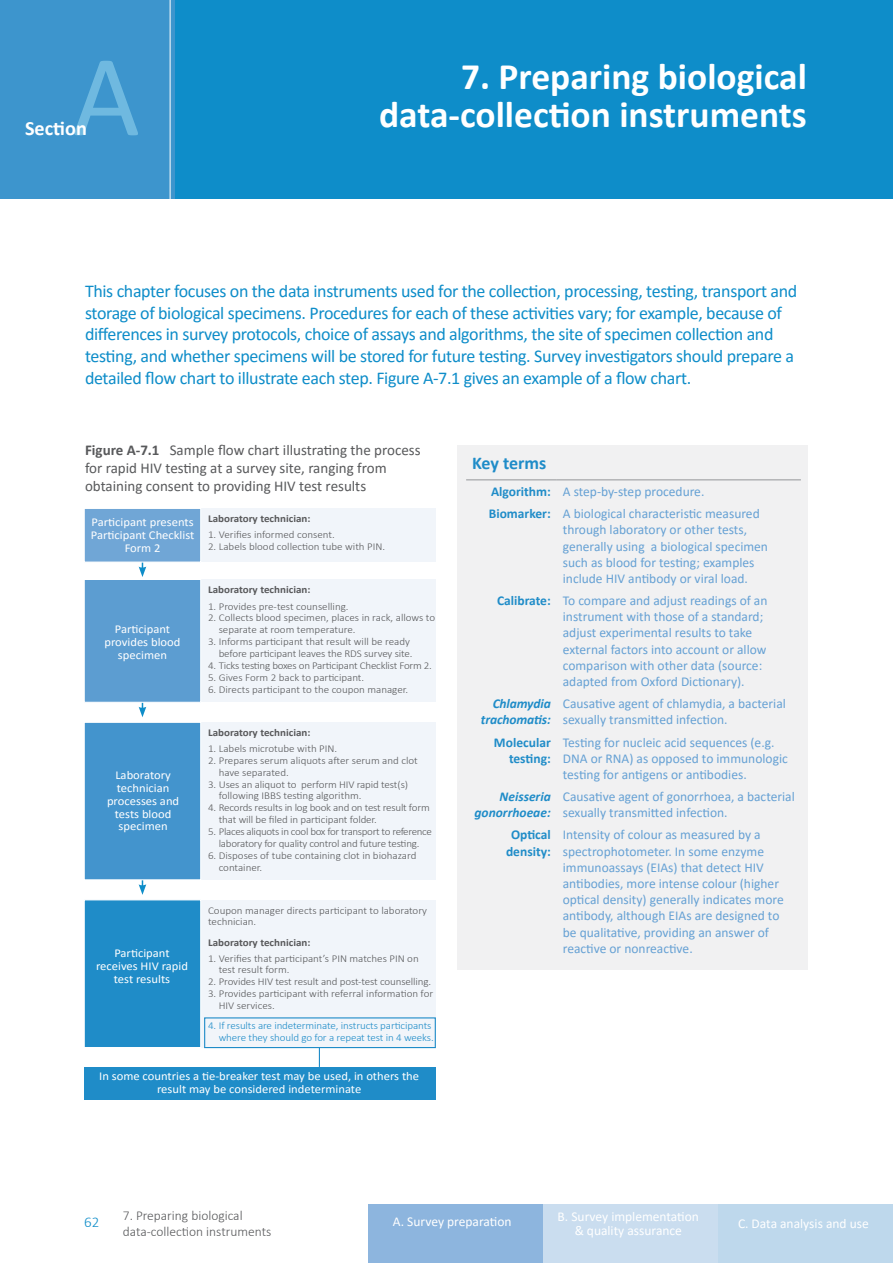
<style>
.page{position:relative;width:893px;height:1263px;background:#fff}
.page>*{position:absolute;margin:0;border:0;box-sizing:border-box;transform-origin:0 0}
.t1{font:117px "Calibri";color:#fff}
.t2{font:700 37.5px/37.5px "Calibri";color:#fff;text-align:right}
.t3{font:700 20.25px "Calibri";color:#fff}
.t4{font:18px/21.6px "Calibri";letter-spacing:-.02em;color:#0e8dc9}
.t5{font:700 18px "Calibri";letter-spacing:-.005em;color:#1f8cc8}
.t6{font:15px/18px "Calibri";color:#58595b}
.t7{font:300 15px "Calibri";color:#0e8dc9}
.t8{font:13.5px/16.2px "Calibri";color:#66a1d4}
.t9{font:13.5px/13.5px "Calibri";color:#fff;text-align:center}
.t10{font:300 13.5px/16.2px "Calibri";color:#58595b}
.t11{font:italic 700 13.5px/16.2px "Calibri";color:#1f8cc8;text-align:right}
.t12{font:700 13.5px/16.2px "Calibri";color:#1f8cc8;text-align:right}
.t13{font:12px/12.9px "Calibri";color:#fff;text-align:center;scale:1.05 1}
.t14{font:300 10.5px/11.9px "Calibri";color:#58595b;scale:1.05 1}
.t15{font:300 10.5px/11.9px "Calibri";letter-spacing:-.02em;color:#58595b;scale:1.05 1}
.t16{font:300 10.5px/11.9px "Calibri";letter-spacing:-.03em;color:#58595b;text-align:center;scale:1.05 1}
.t17{font:300 10.5px/11.9px "Calibri";letter-spacing:-.01em;color:#1f8cc8;text-align:right;scale:1.05 1}
.t18{font:700 10.5px "Calibri";color:#58595b;scale:1.05 1}
.s1{font-weight:700}
.s2{font-weight:700;color:#1f8cc8}
</style>
<div class="page">
<div style="left:543px;top:1204px;width:175px;height:59px;background:#caddef"></div>
<div style="left:718px;top:1204px;width:175px;height:59px;background:#bed8ec"></div>
<hr style="left:892px;top:1204px;width:1px;height:59px;background:#5c9dd1">
<div style="left:368px;top:1204px;width:175px;height:59px;background:#8db5de"></div>
<div style="left:13px;top:0;width:880px;height:198px;background:#0e8dc9"></div>
<div style="left:201px;top:900px;width:235px;height:148px;background:#f1f5fa"></div>
<div style="left:201px;top:508px;width:235px;height:54px;background:#f1f5fa"></div>
<div style="left:201px;top:579px;width:235px;height:123px;background:#f1f5fa"></div>
<div style="left:204px;top:1017px;width:232px;height:31px;background:#f1f5fa;border:1px solid #1f8cc8"></div>
<div style="left:201px;top:722px;width:235px;height:158px;background:#f1f5fa"></div>
<svg style="left:139px;top:562px;width:7px;height:15px"></svg>
<svg style="left:139px;top:702px;width:7px;height:15px"></svg>
<svg style="left:139px;top:880px;width:7px;height:15px"></svg>
<div style="left:84px;top:1067px;width:352px;height:32px;background:#1f8cc8"></div>
<svg style="left:319px;top:1048px;width:1px;height:19px"></svg>
<div style="left:84px;top:508px;width:117px;height:54px;background:#70a6d6;border:1px solid #fff"></div>
<div style="left:84px;top:579px;width:117px;height:123px;background:#5c9dd1;border:1px solid #fff"></div>
<div style="left:84px;top:900px;width:117px;height:148px;background:#1f8cc8;border:1px solid #fff"></div>
<div style="left:84px;top:722px;width:117px;height:158px;background:#4394cd;border:1px solid #fff"></div>
<div style="left:457px;top:445px;width:351px;height:525px;background:#f1f1f2"></div>
<hr style="left:466px;top:480px;width:91px;height:1px;background:#939598">
<hr style="left:557px;top:480px;width:244px;height:1px;background:#939598">
<div style="left:0;top:0;width:175px;height:198px;background:#3d95cd"></div>
<hr style="left:170px;top:0;width:1px;height:208px;background:#fff">
<h1 class="t1" style="left:72px;top:15px;width:69px">A</h1>
<h3 class="t3" style="left:25px;top:114px;width:63px">Section</h3>
<h2 class="t2" style="left:379px;top:57px;width:429px">7. Preparing biological data-collection instruments</h2>
<p class="t4" style="left:85px;top:280px;width:714px">This chapter focuses on the data instruments used for the collection, processing, testing, transport and storage of biological specimens. Procedures for each of these activities vary; for example, because of differences in survey protocols, choice of assays and algorithms, the site of specimen collection and testing, and whether specimens will be stored for future testing. Survey investigators should prepare a detailed flow chart to illustrate each step. Figure A-7.1 gives an example of a flow chart.</p>
<p class="t6" style="left:85px;top:441px;width:337px"><span class="s1">Figure A-7.1</span> Sample flow chart illustrating the process for rapid HIV testing at a survey site, ranging from obtaining consent to providing HIV test results</p>
<p class="t13" style="left:91px;top:515px;width:100px">Participant presents<br>Participant Checklist<br>Form 2</p>
<p class="t13" style="left:104px;top:622px;width:74px">Participant provides blood specimen</p>
<p class="t13" style="left:107px;top:768px;width:70px">Laboratory technician processes and tests blood specimen</p>
<p class="t18" style="left:208px;top:511px;width:99px">Laboratory technician:</p>
<p class="t14" style="left:208px;top:528px;width:122px">1. Verifies informed consent.</p>
<p class="t14" style="left:208px;top:540px;width:170px">2. Labels blood collection tube with PIN.</p>
<p class="t18" style="left:208px;top:582px;width:99px">Laboratory technician:</p>
<p class="t14" style="left:208px;top:600px;width:135px">1. Provides pre-test counselling.</p>
<p class="t14" style="left:219px;top:612px;width:208px;text-indent:-11px">2. Collects blood specimen, places in rack, allows to separate at room temperature.</p>
<p class="t14" style="left:208px;top:635px;width:196px;text-align:right">3. Informs participant that result will be ready before participant leaves the RDS survey site.</p>
<p class="t15" style="left:208px;top:659px;width:215px">4. Ticks testing boxes on Participant Checklist Form 2.</p>
<p class="t14" style="left:208px;top:671px;width:150px">5. Gives Form 2 back to participant.</p>
<p class="t14" style="left:208px;top:683px;width:192px">6. Directs participant to the coupon manager.</p>
<p class="t18" style="left:208px;top:725px;width:99px">Laboratory technician:</p>
<p class="t14" style="left:208px;top:742px;width:125px">1. Labels microtube with PIN.</p>
<p class="t14" style="left:219px;top:754px;width:191px;text-indent:-11px">2. Prepares serum aliquots after serum and clot have separated.</p>
<p class="t14" style="left:219px;top:778px;width:182px;text-indent:-11px">3. Uses an aliquot to perform HIV rapid test(s) following IBBS testing algorithm.</p>
<p class="t15" style="left:219px;top:802px;width:203px;text-indent:-11px">4. Records results in log book and on test result form that will be filed in participant folder.</p>
<p class="t16" style="left:208px;top:825px;width:215px">5. Places aliquots in cool box for transport to reference laboratory for quality control and future testing.</p>
<p class="t14" style="left:219px;top:849px;width:190px;text-indent:-11px">6. Disposes of tube containing clot in biohazard container.</p>
<p class="t13" style="left:96px;top:946px;width:89px">Participant receives HIV rapid test results</p>
<p class="t14" style="left:208px;top:904px;width:210px;line-height:11.4px">Coupon manager directs participant to laboratory technician.</p>
<p class="t18" style="left:208px;top:934px;width:99px">Laboratory technician:</p>
<p class="t14" style="left:219px;top:952px;width:192px;text-indent:-11px">1. Verifies that participant’s PIN matches PIN on test result form.</p>
<p class="t14" style="left:208px;top:976px;width:214px">2. Provides HIV test result and post-test counselling.</p>
<p class="t14" style="left:219px;top:988px;width:206px;text-indent:-11px">3. Provides participant with referral information for<br>HIV services.</p>
<p class="t17" style="left:208px;top:1020px;width:216px">4. If results are indeterminate, instructs participants where they should go for a repeat test in 4 weeks.</p>
<p class="t13" style="left:99px;top:1069px;width:306px">In some countries a tie-breaker test may be used, in others the result may be considered indeterminate</p>
<h3 class="t5" style="left:472px;top:451px;width:76px">Key terms</h3>
<p class="t8" style="left:489px;top:480px;width:272px;line-height:22.2px"><span class="s2">Algorithm:</span> A step-by-step procedure.<br><span class="s2">Biomarker:</span> A biological characteristic measured</p>
<p class="t8" style="left:563px;top:521px;width:207px">through laboratory or other tests, generally using a biological specimen such as blood for testing; examples include HIV antibody or viral load.</p>
<p class="t8" style="left:563px;top:592px;width:206px;text-indent:-66px"><span class="s2">Calibrate:</span> To compare and adjust readings of an instrument with those of a standard; adjust experimental results to take external factors into account or allow comparison with other data (source: adapted from Oxford Dictionary).</p>
<p class="t11" style="left:481px;top:695px;width:71px">Chlamydia trachomatis:</p>
<p class="t8" style="left:563px;top:695px;width:225px">Causative agent of chlamydia, a bacterial sexually transmitted infection.</p>
<p class="t12" style="left:494px;top:733px;width:58px">Molecular testing:</p>
<p class="t8" style="left:563px;top:733px;width:227px">Testing for nucleic acid sequences (e.g.<br>DNA or RNA) as opposed to immunologic testing for antigens or antibodies.</p>
<p class="t11" style="left:474px;top:788px;width:78px">Neisseria gonorrhoeae:</p>
<p class="t8" style="left:563px;top:788px;width:233px">Causative agent of gonorrhoea, a bacterial sexually transmitted infection.</p>
<p class="t12" style="left:506px;top:826px;width:46px;text-align:center">Optical density:</p>
<p class="t8" style="left:563px;top:826px;width:222px">Intensity of colour as measured by a spectrophotometer. In some enzyme immunoassays (EIAs) that detect HIV antibodies, more intense colour (higher optical density) generally indicates more antibody, although EIAs are designed to be qualitative, providing an answer of reactive or nonreactive.</p>
<p class="t10" style="left:123px;top:1207px;width:150px">7. Preparing biological data-collection instruments</p>
<p class="t9" style="left:558px;top:1209px;width:143px">B. Survey implementation &amp; quality assurance</p>
<p class="t7" style="left:84px;top:1213px;width:17px">62</p>
<p class="t9" style="left:393px;top:1215px;width:120px">A. Survey preparation</p>
<p class="t9" style="left:738px;top:1216px;width:132px">C. Data analysis and use</p>
</div>
